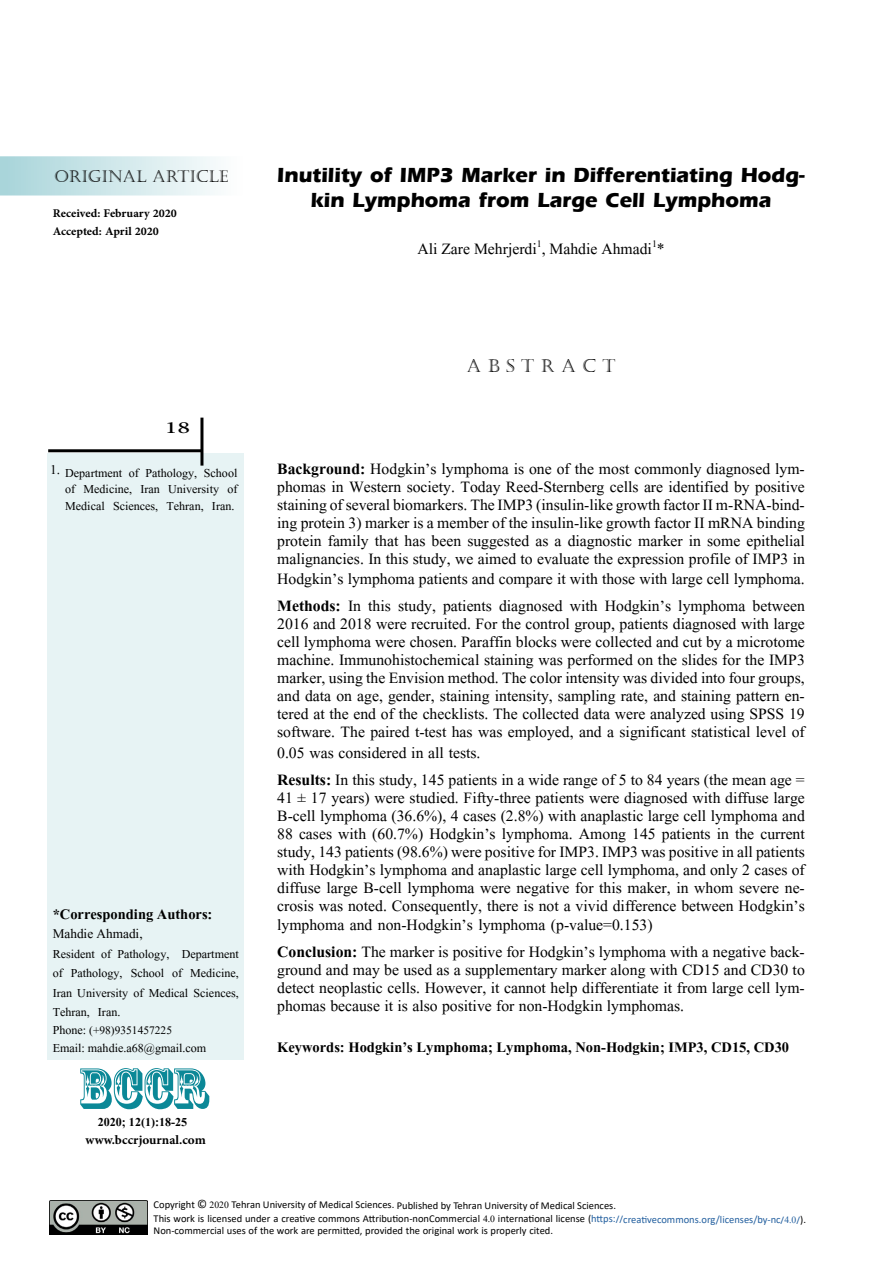
<style>
.page{position:relative;width:893px;height:1263px;background:#fff}
.page>*{position:absolute;margin:0;border:0;box-sizing:border-box;transform-origin:0 0}
.t1{font:54px "Rosewood Std";color:#0b8897}
.t2{font:24px "Adobe Arabic";color:#000;scale:1.5 1}
.t3{font:700 21px/25.2px "Eras ITC";color:#000;text-align:center}
.t4{font:19.5px/18px "Aparajita";color:#000;text-align:justify}
.t5{font:700 18px "Aparajita";color:#000}
.t6{font:700 18px "Adobe Arabic";color:#000}
.t7{font:18px "Castellar";color:#000}
.t8{font:700 16.5px/17.7px "Adobe Arabic";color:#000}
.t9{font:16.5px "Castellar";color:#000}
.t10{font:16.5px "Aparajita";color:#000}
.t11{font:15px/19.5px "Aparajita";color:#000;text-align:justify}
.t12{font:700 15px "Aparajita";color:#000}
.t13{font:14.25px "Aparajita";color:#000}
.t14{font:10.5px/12.3px "Calibri";color:#000}
.s1{font-size:15px}
.s2{font-weight:700}
.s3{font-size:12px}
.s4{font-family:"Aparajita";font-size:12px}
.s5{color:#215e9e}
.s6{font-family:"Aparajita";font-size:12px;color:#215e9e}
</style>
<div class="page">
<img style="left:50px;top:1200px;width:97px;height:34px">
<svg style="left:0;top:156px;width:216px;height:40px;background:#cee7ea"></svg>
<div style="left:48px;top:453px;width:196px;height:607px;background:#e7f3f4"></div>
<hr style="left:48px;top:449px;width:153px;height:3px;background:#000">
<hr style="left:200px;top:418px;width:3px;height:48px;background:#000">
<p class="t9" style="left:55px;top:167px;width:175px">ORIGINAL ARTICLE</p>
<p class="t8" style="left:53px;top:202px;width:126px">Received: February 2020<br>Accepted: April 2020</p>
<p class="t3" style="left:277px;top:163px;width:529px">Inutility of IMP3 Marker in Differentiating Hodg&shy;kin Lymphoma from Large Cell Lymphoma</p>
<p class="t4" style="left:417px;top:242px;width:249px">Ali Zare Mehrjerdi<sup>1</sup>, Mahdie Ahmadi<sup>1</sup>*</p>
<p class="t2" style="left:165px;top:411px;width:18px">18</p>
<p class="t11" style="left:65px;top:466px;width:174px;line-height:16.5px">Department of Pathology, School of Medicine, Iran University of Medical Sciences, Tehran, Iran.</p>
<p class="t10" style="left:50px;top:462px;width:11px">1.</p>
<p class="t5" style="left:53px;top:905px;width:161px">*Corresponding Authors:</p>
<p class="t10" style="left:53px;top:926px;width:91px">Mahdie Ahmadi,</p>
<p class="t11" style="left:53px;top:945px;width:188px">Resident of Pathology, Department of Pathology, School of Medicine, Iran University of Medical Sciences, Tehran, Iran.</p>
<p class="t13" style="left:53px;top:1023px;width:121px"><span class="s1">Phone:</span> (+98)9351457225</p>
<p class="t11" style="left:53px;top:1040px;width:155px">Email: mahdie.a68@gmail.com</p>
<h1 class="t1" style="left:78px;top:1056px;width:131px">BCCR</h1>
<p class="t12" style="left:98px;top:1115px;width:91px">2020; 12(1):18-25</p>
<p class="t6" style="left:86px;top:1127px;width:122px">www.bccrjournal.com</p>
<p class="t7" style="left:467px;top:355px;width:150px">A B S TRACT</p>
<p class="t4" style="left:277px;top:462px;width:529px"><span class="s2">Background:</span> Hodgkin’s lymphoma is one of the most commonly diagnosed lym&shy;phomas in Western society. Today Reed-Sternberg cells are identified by positive staining of several biomarkers. The IMP3 (insulin-like growth factor II m-RNA-bind&shy;ing protein 3) marker is a member of the insulin-like growth factor II mRNA binding protein family that has been suggested as a diagnostic marker in some epithelial malignancies. In this study, we aimed to evaluate the expression profile of IMP3 in Hodgkin’s lymphoma patients and compare it with those with large cell lymphoma.</p>
<p class="t4" style="left:277px;top:598px;width:529px"><span class="s2">Methods:</span> In this study, patients diagnosed with Hodgkin’s lymphoma between 2016 and 2018 were recruited. For the control group, patients diagnosed with large cell lymphoma were chosen. Paraffin blocks were collected and cut by a microtome machine. Immunohistochemical staining was performed on the slides for the IMP3 marker, using the Envision method. The color intensity was divided into four groups, and data on age, gender, staining intensity, sampling rate, and staining pattern en&shy;tered at the end of the checklists. The collected data were analyzed using SPSS 19 software. The paired t-test has was employed, and a significant statistical level of</p>
<p class="t4" style="left:277px;top:741px;width:529px;line-height:27px">0.05 was considered in all tests.<br><span class="s2">Results:</span> In this study, 145 patients in a wide range of 5 to 84 years (the mean age =</p>
<p class="t4" style="left:277px;top:790px;width:529px">41 ± 17 years) were studied. Fifty-three patients were diagnosed with diffuse large B-cell lymphoma (36.6%), 4 cases (2.8%) with anaplastic large cell lymphoma and 88 cases with (60.7%) Hodgkin’s lymphoma. Among 145 patients in the current study, 143 patients (98.6%) were positive for IMP3. IMP3 was positive in all patients with Hodgkin’s lymphoma and anaplastic large cell lymphoma, and only 2 cases of diffuse large B-cell lymphoma were negative for this maker, in whom severe ne&shy;crosis was noted. Consequently, there is not a vivid difference between Hodgkin’s lymphoma and non-Hodgkin’s lymphoma (p-value=0.153)</p>
<p class="t4" style="left:277px;top:945px;width:529px"><span class="s2">Conclusion:</span> The marker is positive for Hodgkin’s lymphoma with a negative back&shy;ground and may be used as a supplementary marker along with CD15 and CD30 to detect neoplastic cells. However, it cannot help differentiate it from large cell lym&shy;phomas because it is also positive for non-Hodgkin lymphomas.</p>
<p class="t5" style="left:277px;top:1039px;width:513px">Keywords: Hodgkin’s Lymphoma; Lymphoma, Non-Hodgkin; IMP3, CD15, CD30</p>
<p class="t14" style="left:154px;top:1199px;width:654px">Copyright <span class="s3">©</span> <span class="s4">2020</span> Tehran University of Medical Sciences. Published by Tehran University of Medical Sciences.<br>This work is licensed under a creative commons Attribution-nonCommercial <span class="s4">4.0</span> international license (<span class="s5">https://creativecommons.org/licenses/by-nc/</span><span class="s6">4.0</span><span class="s5">/</span>).<br>Non-commercial uses of the work are permitted, provided the original work is properly cited.</p>
</div>
